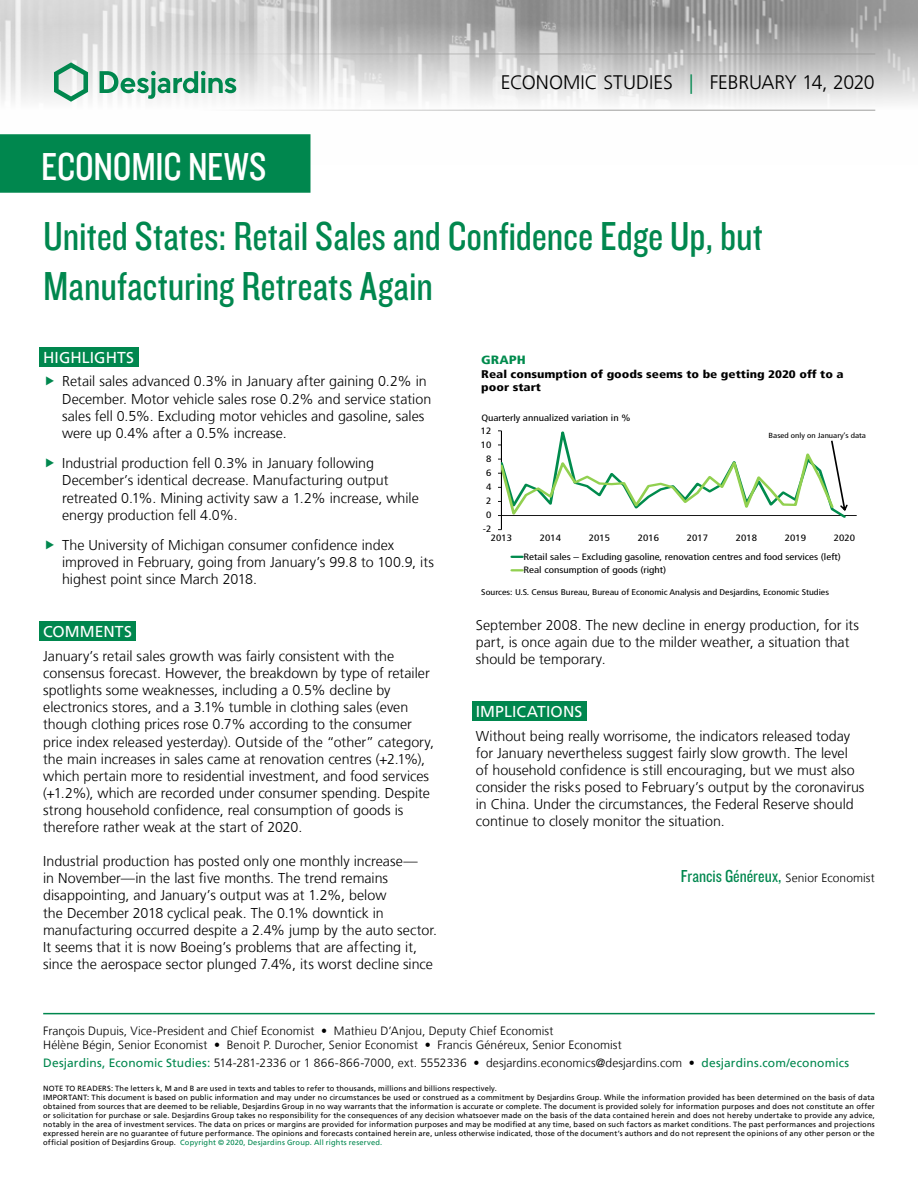
<style>
.page{position:relative;width:918px;height:1188px;background:#fff}
.page>*{position:absolute;margin:0;border:0;box-sizing:border-box;transform-origin:0 0}
.t1{font:42px/50.4px "Knockout 29 Junior Ltweight";color:#00874e}
.t2{font:40.5px "Knockout 29 Junior Ltweight";letter-spacing:-.005em;color:#fff}
.t3{font:300 19.5px "Frutiger LT";letter-spacing:-.005em;color:#000}
.t4{font:18px "Knockout 29 Junior Ltweight";color:#00874e}
.t5{font:15.75px "Frutiger LT";letter-spacing:.005em;color:#fff}
.t6{font:300 14.25px/17.1px "Frutiger LT";color:#000}
.t7{font:300 12px/14.4px "Frutiger LT";letter-spacing:.005em;color:#000}
.t8{font:900 condensed 12px "Frutiger LT";color:#008b4d;scale:1.2 1}
.t9{font:900 condensed 11.1px/13.2px "Frutiger LT";color:#000;scale:1.2 1}
.t10{font:condensed 9.15px/18.3px "Frutiger LT";color:#000;scale:1.2 1}
.t11{font:condensed 8.25px "Frutiger LT";color:#000;scale:1.2 1}
.t12{font:7.5px/9px "Frutiger LT";letter-spacing:.02em;color:#000}
.t13{font:condensed 7.35px "Frutiger LT";color:#000;scale:1.2 1}
.s1{color:#00874e}
.s2{font-family:"Frutiger LT";font-weight:300;font-size:12px;color:#000}
.s3{font-weight:400;color:#00874e}
</style>
<div class="page">
<img style="left:0;top:0;width:918px;height:164px">
<hr style="left:43px;top:54px;width:832px;height:1px;background:#9d9d9c">
<hr style="left:43px;top:110px;width:832px;height:1px;background:#9d9d9c">
<svg style="left:54px;top:62px;width:34px;height:40px"></svg>
<svg style="left:100px;top:71px;width:136px;height:28px"></svg>
<div style="left:0;top:135px;width:310px;height:57px;background:#00874e"></div>
<div style="left:0;top:134px;width:310px;height:59px;border:2px solid #00874e"></div>
<hr style="left:43px;top:1013px;width:832px;height:1px;background:#00874e">
<div style="left:39px;top:347px;width:99px;height:20px;background:#00874e"></div>
<div style="left:39px;top:621px;width:97px;height:20px;background:#00874e"></div>
<div style="left:472px;top:701px;width:114px;height:20px;background:#00874e"></div>
<hr style="left:501px;top:431px;width:1px;height:99px;background:#000">
<hr style="left:501px;top:515px;width:356px;height:1px;background:#000">
<svg style="left:512px;top:556px;width:10px;height:2px"></svg>
<svg style="left:512px;top:569px;width:10px;height:3px"></svg>
<svg style="left:498px;top:431px;width:350px;height:89px"></svg>
<h2 class="t2" style="left:41px;top:140px;width:227px">ECONOMIC NEWS</h2>
<h3 class="t3" style="left:501px;top:72px;width:376px">ECONOMIC STUDIES <span class="s1">|</span> FEBRUARY 14, 2020</h3>
<h1 class="t1" style="left:43px;top:209px;width:721px">United States: Retail Sales and Confidence Edge Up, but<br>Manufacturing Retreats Again</h1>
<p class="t5" style="left:43px;top:348px;width:92px">HIGHLIGHTS</p>
<p class="t6" style="left:62px;top:373px;width:371px">Retail sales advanced 0.3% in January after gaining 0.2% in December. Motor vehicle sales rose 0.2% and service station sales fell 0.5%. Excluding motor vehicles and gasoline, sales were up 0.4% after a 0.5% increase.</p>
<p class="t6" style="left:62px;top:455px;width:358px">Industrial production fell 0.3% in January following December’s identical decrease. Manufacturing output retreated 0.1%. Mining activity saw a 1.2% increase, while energy production fell 4.0%.</p>
<p class="t6" style="left:62px;top:537px;width:373px">The University of Michigan consumer confidence index improved in February, going from January’s 99.8 to 100.9, its highest point since March 2018.</p>
<p class="t5" style="left:43px;top:622px;width:90px">COMMENTS</p>
<p class="t6" style="left:43px;top:648px;width:392px">January’s retail sales growth was fairly consistent with the consensus forecast. However, the breakdown by type of retailer spotlights some weaknesses, including a 0.5% decline by electronics stores, and a 3.1% tumble in clothing sales (even though clothing prices rose 0.7% according to the consumer price index released yesterday). Outside of the “other” category, the main increases in sales came at renovation centres (+2.1%), which pertain more to residential investment, and food services (+1.2%), which are recorded under consumer spending. Despite strong household confidence, real consumption of goods is therefore rather weak at the start of 2020.</p>
<p class="t6" style="left:43px;top:853px;width:396px">Industrial production has posted only one monthly increase—<br>in November—in the last five months. The trend remains disappointing, and January’s output was at 1.2%, below<br>the December 2018 cyclical peak. The 0.1% downtick in manufacturing occurred despite a 2.4% jump by the auto sector.<br>It seems that it is now Boeing’s problems that are affecting it, since the aerospace sector plunged 7.4%, its worst decline since</p>
<p class="t8" style="left:481px;top:353px;width:39px">GRAPH</p>
<p class="t9" style="left:481px;top:367px;width:304px">Real consumption of goods seems to be getting 2020 off to a poor start</p>
<p class="t10" style="left:481px;top:409px;width:126px">Quarterly annualized variation in %</p>
<p class="t10" style="left:481px;top:421px;width:10px">12</p>
<p class="t10" style="left:481px;top:435px;width:10px">10</p>
<p class="t10" style="left:486px;top:450px;width:6px">8</p>
<p class="t10" style="left:486px;top:464px;width:6px">6</p>
<p class="t10" style="left:486px;top:478px;width:6px">4</p>
<p class="t10" style="left:486px;top:492px;width:6px">2</p>
<p class="t10" style="left:486px;top:506px;width:6px">0</p>
<p class="t10" style="left:483px;top:520px;width:9px">-2</p>
<p class="t13" style="left:769px;top:431px;width:83px">Based only on January’s data</p>
<p class="t10" style="left:491px;top:529px;width:19px">2013</p>
<p class="t10" style="left:540px;top:529px;width:19px">2014</p>
<p class="t10" style="left:589px;top:529px;width:19px">2015</p>
<p class="t10" style="left:638px;top:529px;width:19px">2016</p>
<p class="t10" style="left:687px;top:529px;width:19px">2017</p>
<p class="t10" style="left:736px;top:529px;width:19px">2018</p>
<p class="t10" style="left:785px;top:529px;width:19px">2019</p>
<p class="t10" style="left:524px;top:529px;width:278px;text-indent:310px">2020<br>Retail sales – Excluding gasoline, renovation centres and food services (left)</p>
<p class="t10" style="left:524px;top:561px;width:120px">Real consumption of goods (right)</p>
<p class="t11" style="left:481px;top:587px;width:291px">Sources: U.S. Census Bureau, Bureau of Economic Analysis and Desjardins, Economic Studies</p>
<p class="t6" style="left:476px;top:617px;width:385px">September 2008. The new decline in energy production, for its part, is once again due to the milder weather, a situation that should be temporary.</p>
<p class="t5" style="left:476px;top:702px;width:108px">IMPLICATIONS</p>
<p class="t6" style="left:476px;top:728px;width:390px">Without being really worrisome, the indicators released today for January nevertheless suggest fairly slow growth. The level<br>of household confidence is still encouraging, but we must also consider the risks posed to February’s output by the coronavirus in China. Under the circumstances, the Federal Reserve should continue to closely monitor the situation.</p>
<p class="t4" style="left:681px;top:865px;width:195px">Francis Généreux, <span class="s2">Senior Economist</span></p>
<p class="t7" style="left:43px;top:1023px;width:580px">François Dupuis, Vice-President and Chief Economist • Mathieu D’Anjou, Deputy Chief Economist<br>Hélène Bégin, Senior Economist • Benoit P. Durocher, Senior Economist • Francis Généreux, Senior Economist</p>
<p class="t7" style="left:43px;top:1056px;width:808px"><span class="s3">Desjardins, Economic Studies:</span> 514‑281‑2336 or 1 866‑866‑7000, ext. 5552336 • desjardins.economics@desjardins.com • <span class="s3">desjardins.com/economics</span></p>
<p class="t12" style="left:43px;top:1084px;width:833px">NOTE TO READERS: The letters k, M and B are used in texts and tables to refer to thousands, millions and billions respectively.<br>IMPORTANT: This document is based on public information and may under no circumstances be used or construed as a commitment by Desjardins Group. While the information provided has been determined on the basis of data obtained from sources that are deemed to be reliable, Desjardins Group in no way warrants that the information is accurate or complete. The document is provided solely for information purposes and does not constitute an offer or solicitation for purchase or sale. Desjardins Group takes no responsibility for the consequences of any decision whatsoever made on the basis of the data contained herein and does not hereby undertake to provide any advice, notably in the area of investment services. The data on prices or margins are provided for information purposes and may be modified at any time, based on such factors as market conditions. The past performances and projections expressed herein are no guarantee of future performance. The opinions and forecasts contained herein are, unless otherwise indicated, those of the document’s authors and do not represent the opinions of any other person or the official position of Desjardins Group. <span class="s1">Copyright © 2020, Desjardins Group. All rights reserved.</span></p>
</div>
